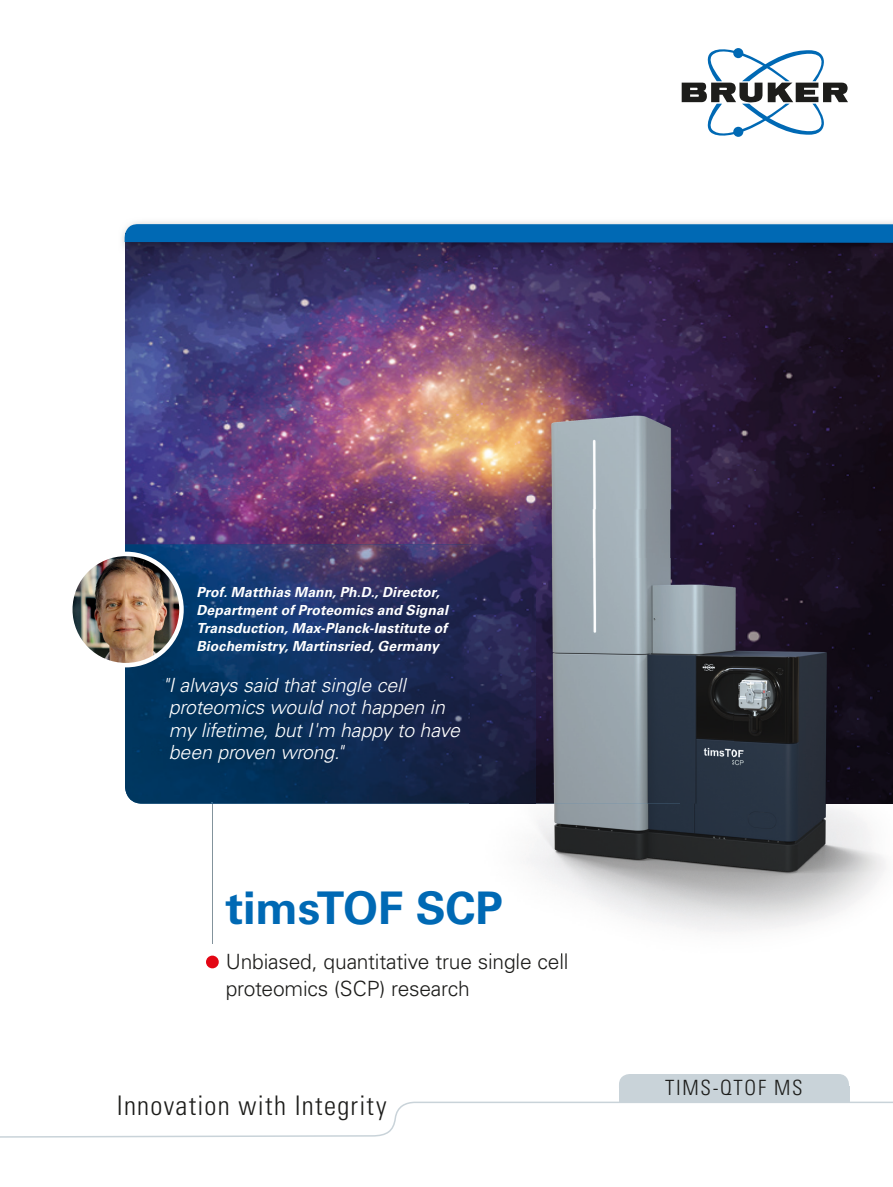
<style>
.page{position:relative;width:893px;height:1187px;background:#fff}
.page>*{position:absolute;margin:0;border:0;box-sizing:border-box;transform-origin:0 0}
.t1{font:700 45px "Univers LT Std";letter-spacing:-.005em;color:#0069b4}
.t2{font:300 condensed 27px "Univers LT Std";letter-spacing:.05em;color:#1d1d1b}
.t3{font:300 21px/27px "Univers LT Std";letter-spacing:-.01em;color:#1d1d1b}
.t4{font:300 condensed 21px "Univers LT Std";letter-spacing:.08em;color:#1d1d1b}
.t5{font:italic 300 19.5px/22.5px "Univers LT Std";letter-spacing:-.005em;color:#fff}
.t6{font:italic 700 13.8px/18px "Univers LT Std";letter-spacing:.01em;color:#fff}
</style>
<div class="page">
<img style="left:125px;top:255px;width:768px;height:289px">
<div style="left:619px;top:1086px;width:230px;height:15px;background:#c9d3d9"></div>
<div style="left:619px;top:1073px;width:230px;height:25px;background:#c9d3d9;border-radius:11px"></div>
<svg style="left:0;top:1101px;width:893px;height:36px"></svg>
<svg style="left:682px;top:48px;width:166px;height:89px"></svg>
<img style="left:122px;top:221px;width:771px;height:34px">
<div style="left:125px;top:224px;width:768px;height:18px;background:#0069b4"></div>
<hr style="left:212px;top:802px;width:1px;height:141px;background:#83939c">
<div style="left:206px;top:955px;width:13px;height:13px;background:#e30614;border-radius:50%"></div>
<img style="left:522px;top:803px;width:371px;height:128px">
<img style="left:469px;top:362px;width:424px;height:196px">
<img style="left:536px;top:558px;width:198px;height:147px">
<img style="left:734px;top:558px;width:159px;height:245px">
<img style="left:536px;top:705px;width:198px;height:98px">
<img style="left:469px;top:803px;width:53px;height:1px">
<img style="left:489px;top:953px;width:78px;height:2px">
<img style="left:125px;top:544px;width:411px;height:259px">
<img style="left:72px;top:551px;width:112px;height:116px">
<p class="t6" style="left:196px;top:583px;width:253px">Prof. Matthias Mann, Ph.D., Director, Department of Proteomics and Signal Transduction, Max-Planck-Institute of Biochemistry, Martinsried, Germany</p>
<h3 class="t5" style="left:163px;top:673px;width:298px">" I always said that single cell proteomics would not happen in my lifetime, but I'm happy to have been proven wrong."</h3>
<h1 class="t1" style="left:226px;top:881px;width:279px">timsTOF SCP</h1>
<h3 class="t3" style="left:226px;top:947px;width:344px">Unbiased, quantitative true single cell proteomics (SCP) research</h3>
<h2 class="t2" style="left:117px;top:1089px;width:271px">Innovation with Integrity</h2>
<h3 class="t4" style="left:665px;top:1075px;width:139px">TIMS-QTOF MS</h3>
</div>
